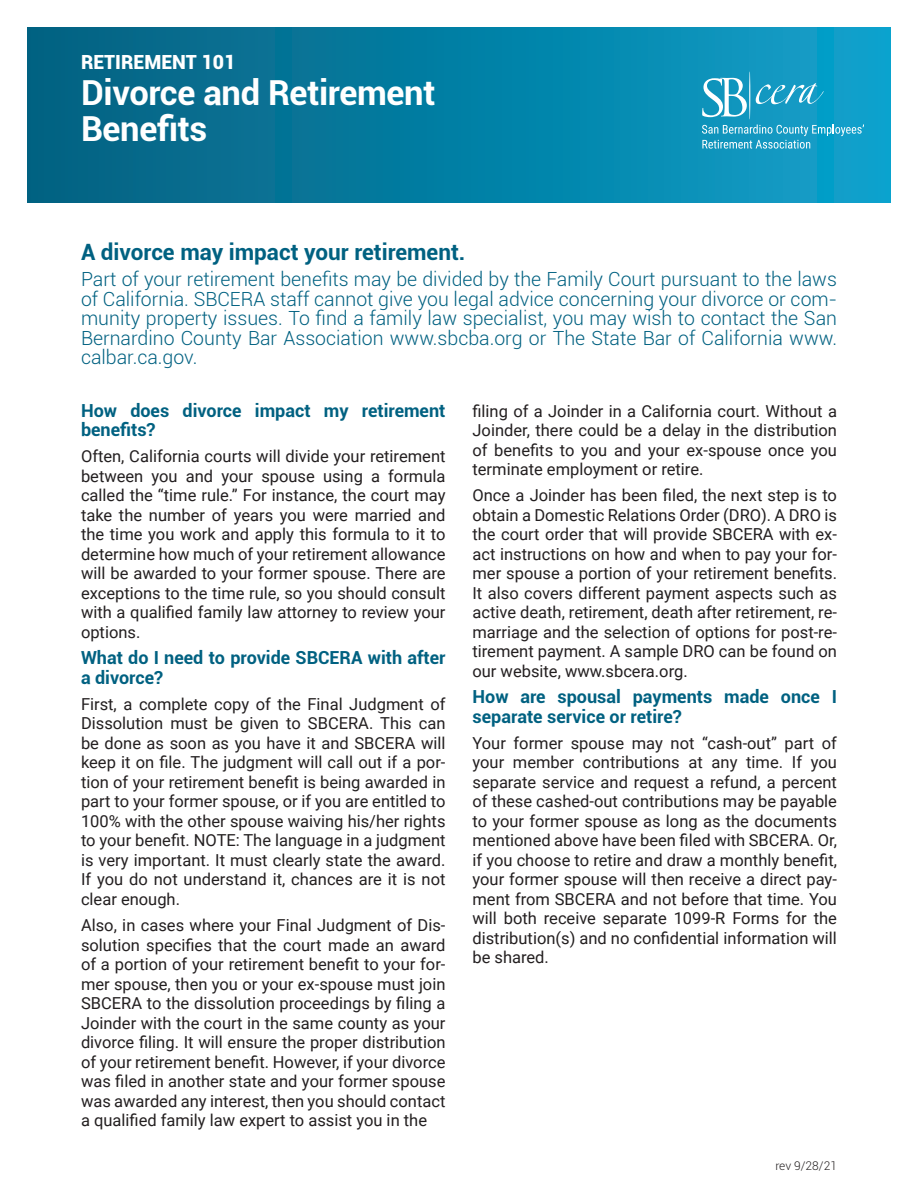
<style>
.page{position:relative;width:918px;height:1188px;background:#fff}
.page>*{position:absolute;margin:0;border:0;box-sizing:border-box;transform-origin:0 0}
.Middle_Headline{font:700 34.5px/36px "Roboto";letter-spacing:-.01em;color:#fff}
.Text{font:700 22.5px "Roboto";color:#006181}
.Text-2{font:300 19.5px/19.5px "Roboto";color:#006181;text-align:justify}
.Top_Subhead{font:900 19.5px "Roboto";color:#fff}
.Text-3{font:700 18px/19.5px "Roboto";color:#006181}
.Text-4{font:16.5px/19.5px "Roboto";color:#231f20;text-align:justify}
.t1{font:300 12px "Roboto";letter-spacing:-.005em;color:#231f20}
</style>
<div class="page">
<div style="left:27px;top:27px;width:864px;height:175px;background:linear-gradient(to right,#025f7f,#0ca1cb)"></div>
<svg style="left:702px;top:78px;width:45px;height:39px"></svg>
<svg style="left:756px;top:83px;width:68px;height:21px"></svg>
<hr style="left:749px;top:71px;width:1px;height:49px;background:#fff;border-radius:50%">
<svg style="left:702px;top:124px;width:162px;height:25px;background:#3babcd"></svg>
<p class="Top_Subhead" style="left:81px;top:48px;width:156px">RETIREMENT 101</p>
<p class="Middle_Headline" style="left:81px;top:73px;width:356px">Divorce and Retirement<br>Benefits</p>
<p class="Text" style="left:81px;top:236px;width:386px">A divorce may impact your retirement.</p>
<p class="Text-2" style="left:81px;top:269px;width:758px">Part of your retirement benefits may be divided by the Family Court pursuant to the laws of California. SBCERA staff cannot give you legal advice concerning your divorce or com&shy;munity property issues. To find a family law specialist, you may wish to contact the San Bernardino County Bar Association www.sbcba.org or The State Bar of California www. calbar.ca.gov.</p>
<p class="Text-3" style="left:81px;top:400px;width:366px">How does divorce impact my retirement benefits?</p>
<p class="Text-4" style="left:81px;top:446px;width:366px">Often, California courts will divide your retirement between you and your spouse using a formula called the “time rule.” For instance, the court may take the number of years you were married and the time you work and apply this formula to it to determine how much of your retirement allowance will be awarded to your former spouse. There are exceptions to the time rule, so you should consult with a qualified family law attorney to review your options.</p>
<p class="Text-3" style="left:81px;top:647px;width:366px">What do I need to provide SBCERA with after a divorce?</p>
<p class="Text-4" style="left:81px;top:694px;width:366px">First, a complete copy of the Final Judgment of Dissolution must be given to SBCERA. This can be done as soon as you have it and SBCERA will keep it on file. The judgment will call out if a por&shy;tion of your retirement benefit is being awarded in part to your former spouse, or if you are entitled to 100% with the other spouse waiving his/her rights to your benefit. NOTE: The language in a judgment is very important. It must clearly state the award.<br>If you do not understand it, chances are it is not clear enough.</p>
<p class="Text-4" style="left:81px;top:915px;width:366px">Also, in cases where your Final Judgment of Dis&shy;solution specifies that the court made an award of a portion of your retirement benefit to your for&shy;mer spouse, then you or your ex-spouse must join SBCERA to the dissolution proceedings by filing a Joinder with the court in the same county as your divorce filing. It will ensure the proper distribution of your retirement benefit. However, if your divorce was filed in another state and your former spouse was awarded any interest, then you should contact a qualified family law expert to assist you in the</p>
<p class="Text-4" style="left:472px;top:400px;width:366px">filing of a Joinder in a California court. Without a Joinder, there could be a delay in the distribution of benefits to you and your ex-spouse once you terminate employment or retire.</p>
<p class="Text-4" style="left:472px;top:485px;width:366px">Once a Joinder has been filed, the next step is to obtain a Domestic Relations Order (DRO). A DRO is the court order that will provide SBCERA with ex&shy;act instructions on how and when to pay your for&shy;mer spouse a portion of your retirement benefits.<br>It also covers different payment aspects such as active death, retirement, death after retirement, re&shy;marriage and the selection of options for post-re&shy;tirement payment. A sample DRO can be found on our website, www.sbcera.org.</p>
<p class="Text-3" style="left:472px;top:686px;width:366px">How are spousal payments made once I separate service or retire?</p>
<p class="Text-4" style="left:472px;top:733px;width:366px">Your former spouse may not “cash-out” part of your member contributions at any time. If you separate service and request a refund, a percent of these cashed-out contributions may be payable to your former spouse as long as the documents mentioned above have been filed with SBCERA. Or, if you choose to retire and draw a monthly benefit, your former spouse will then receive a direct pay&shy;ment from SBCERA and not before that time. You will both receive separate 1099-R Forms for the distribution(s) and no confidential information will be shared.</p>
<p class="t1" style="left:775px;top:1157px;width:63px">rev 9/28/21</p>
</div>
